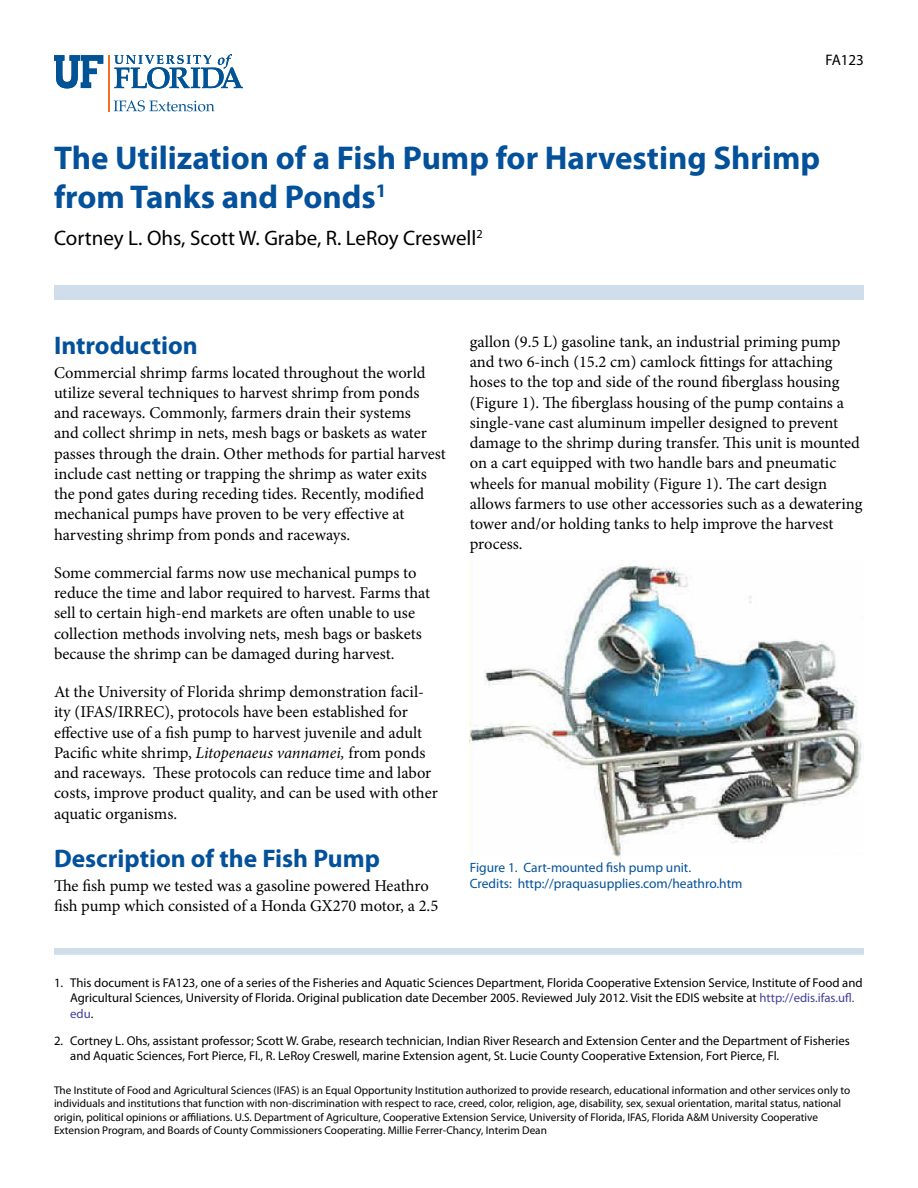
<style>
.page{position:relative;width:918px;height:1188px;background:#fff}
.page>*{position:absolute;margin:0;border:0;box-sizing:border-box;transform-origin:0 0}
.t1{font:700 33px/39.6px "Myriad Pro";color:#03519a}
.t2{font:700 25.5px "Myriad Pro";color:#03519a}
.t3{font:21px "Myriad Pro";color:#000}
.t4{font:16.5px/20.2px "Minion Pro";color:#000}
.t5{font:15.3px "Myriad Pro";color:#000}
.t6{font:13.5px/16.5px "Myriad Pro";color:#03519a}
.t7{font:12.75px/15.3px "Myriad Pro";color:#000}
.t8{font:11.25px/13.5px "Myriad Pro";color:#000}
.s1{font-style:italic}
.s2{color:#414099}
</style>
<div class="page">
<hr style="left:108px;top:55px;width:2px;height:56px;background:#f36f21">
<svg style="left:114px;top:54px;width:129px;height:35px"></svg>
<svg style="left:54px;top:55px;width:49px;height:33px"></svg>
<svg style="left:114px;top:100px;width:101px;height:11px"></svg>
<div style="left:54px;top:285px;width:810px;height:15px;background:#d0ddea"></div>
<div style="left:54px;top:948px;width:810px;height:7px;background:#d0ddea"></div>
<img style="left:470px;top:560px;width:394px;height:296px">
<p class="t5" style="left:826px;top:51px;width:40px">FA123</p>
<h1 class="t1" style="left:54px;top:137px;width:768px">The Utilization of a Fish Pump for Harvesting Shrimp from Tanks and Ponds<sup>1</sup></h1>
<p class="t3" style="left:54px;top:225px;width:430px">Cortney L. Ohs, Scott W. Grabe, R. LeRoy Creswell<sup>2</sup></p>
<h2 class="t2" style="left:54px;top:329px;width:145px">Introduction</h2>
<p class="t4" style="left:54px;top:362px;width:393px">Commercial shrimp farms located throughout the world utilize several techniques to harvest shrimp from ponds and raceways. Commonly, farmers drain their systems<br>and collect shrimp in nets, mesh bags or baskets as water passes through the drain. Other methods for partial harvest include cast netting or trapping the shrimp as water exits the pond gates during receding tides. Recently, modified mechanical pumps have proven to be very effective at harvesting shrimp from ponds and raceways.</p>
<p class="t4" style="left:54px;top:563px;width:378px">Some commercial farms now use mechanical pumps to reduce the time and labor required to harvest. Farms that sell to certain high-end markets are often unable to use collection methods involving nets, mesh bags or baskets because the shrimp can be damaged during harvest.</p>
<p class="t4" style="left:54px;top:682px;width:385px">At the University of Florida shrimp demonstration facil&shy;ity (IFAS/IRREC), protocols have been established for effective use of a fish pump to harvest juvenile and adult Pacific white shrimp, <span class="s1">Litopenaeus vannamei,</span> from ponds and raceways. These protocols can reduce time and labor costs, improve product quality, and can be used with other aquatic organisms.</p>
<h2 class="t2" style="left:54px;top:842px;width:328px">Description of the Fish Pump</h2>
<p class="t4" style="left:54px;top:875px;width:386px">The fish pump we tested was a gasoline powered Heathro fish pump which consisted of a Honda GX270 motor, a 2.5</p>
<p class="t4" style="left:470px;top:332px;width:394px">gallon (9.5 L) gasoline tank, an industrial priming pump and two 6-inch (15.2 cm) camlock fittings for attaching hoses to the top and side of the round fiberglass housing (Figure 1). The fiberglass housing of the pump contains a single-vane cast aluminum impeller designed to prevent damage to the shrimp during transfer. This unit is mounted on a cart equipped with two handle bars and pneumatic wheels for manual mobility (Figure 1). The cart design allows farmers to use other accessories such as a dewatering tower and/or holding tanks to help improve the harvest process.</p>
<p class="t6" style="left:470px;top:859px;width:274px">Figure 1. Cart-mounted fish pump unit.<br>Credits: http://praquasupplies.com/heathro.htm</p>
<p class="t7" style="left:70px;top:975px;width:794px;text-indent:-16px">1. This document is FA123, one of a series of the Fisheries and Aquatic Sciences Department, Florida Cooperative Extension Service, Institute of Food and<br>Agricultural Sciences, University of Florida. Original publication date December 2005. Reviewed July 2012. Visit the EDIS website at <span class="s2">http://edis.ifas.ufl. edu</span>.</p>
<p class="t7" style="left:70px;top:1033px;width:781px;text-indent:-16px">2. Cortney L. Ohs, assistant professor; Scott W. Grabe, research technician, Indian River Research and Extension Center and the Department of Fisheries and Aquatic Sciences, Fort Pierce, Fl., R. LeRoy Creswell, marine Extension agent, St. Lucie County Cooperative Extension, Fort Pierce, Fl.</p>
<p class="t8" style="left:54px;top:1083px;width:798px">The Institute of Food and Agricultural Sciences (IFAS) is an Equal Opportunity Institution authorized to provide research, educational information and other services only to individuals and institutions that function with non-discrimination with respect to race, creed, color, religion, age, disability, sex, sexual orientation, marital status, national origin, political opinions or affiliations. U.S. Department of Agriculture, Cooperative Extension Service, University of Florida, IFAS, Florida A&amp;M University Cooperative Extension Program, and Boards of County Commissioners Cooperating. Millie Ferrer-Chancy, Interim Dean</p>
</div>
